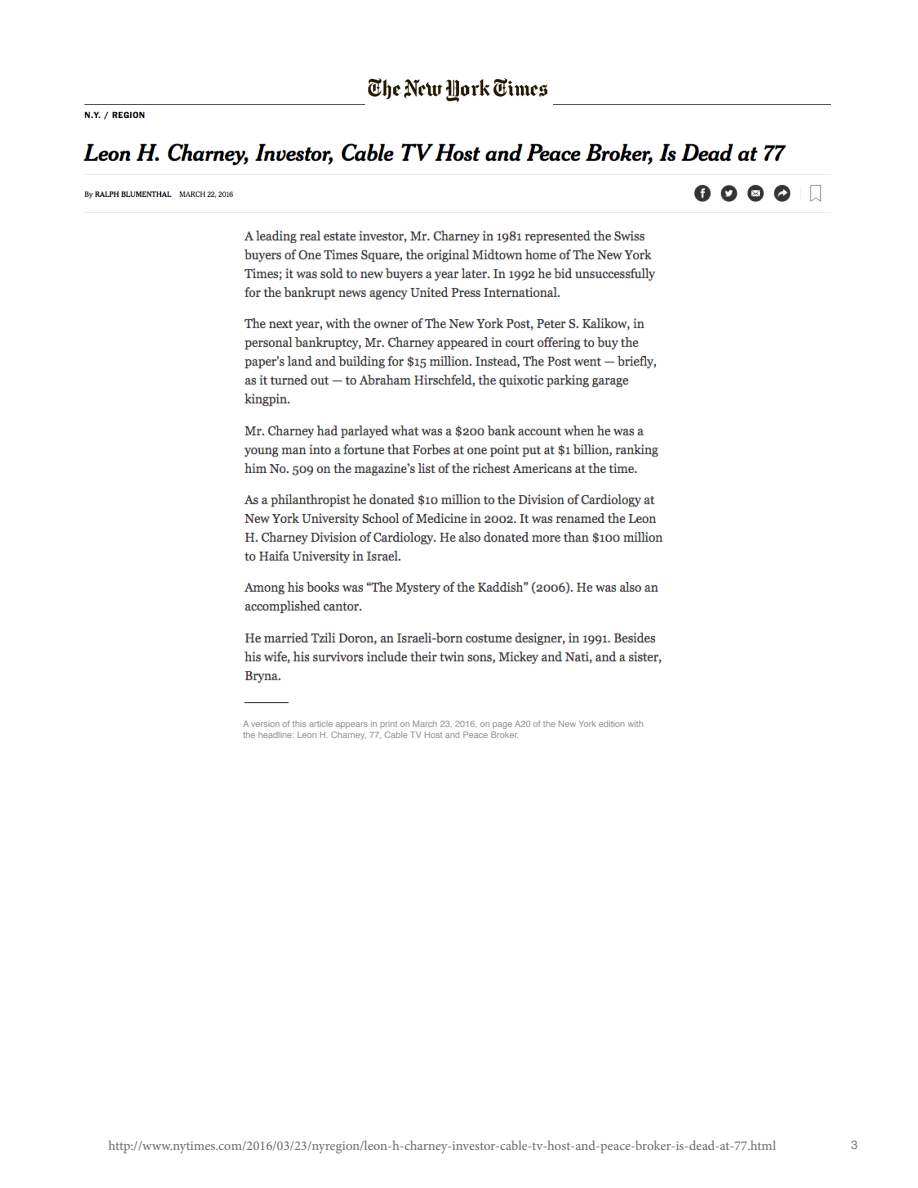
<style>
.page{position:relative;width:918px;height:1188px;background:#fff}
.page>*{position:absolute;margin:0;border:0;box-sizing:border-box;transform-origin:0 0}
.t1{font:13.5px "Minion Pro";color:#67676a}
.t2{font:12px "Helvetica";color:#76787b}
.t3{font:9px/10.8px "Helvetica";color:#8f9194}
</style>
<div class="page">
<img style="left:83px;top:104px;width:748px;height:109px">
<img style="left:244px;top:230px;width:419px;height:474px">
<img style="left:368px;top:78px;width:180px;height:25px">
<p class="t3" style="left:243px;top:719px;width:402px">A version of this article appears in print on March 23, 2016, on page A20 of the New York edition with the headline: Leon H. Charney, 77, Cable TV Host and Peace Broker.</p>
<p class="t1" style="left:109px;top:1137px;width:669px">http://www.nytimes.com/2016/03/23/nyregion/leon-h-charney-investor-cable-tv-host-and-peace-broker-is-dead-at-77.html</p>
<p class="t2" style="left:851px;top:1136px;width:8px">3</p>
</div>
